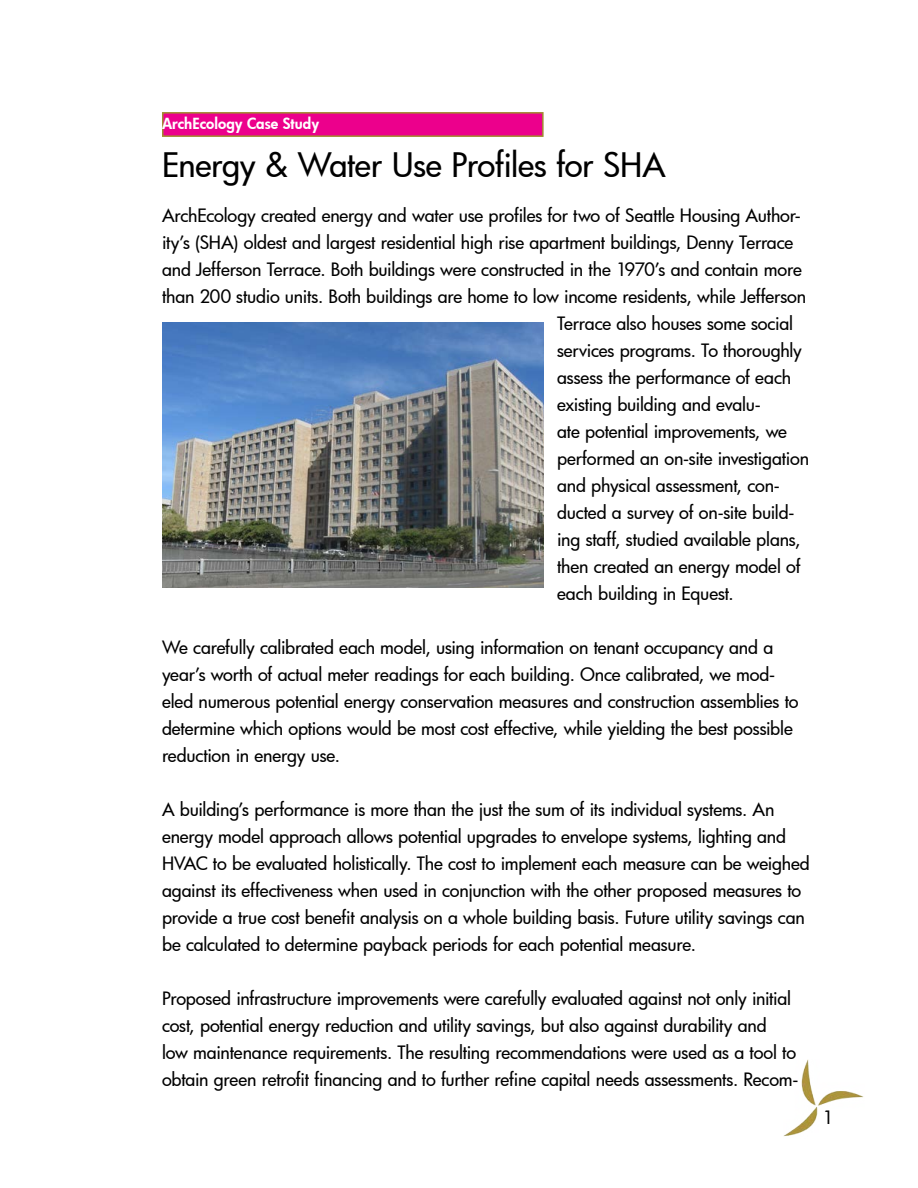
<style>
.page{position:relative;width:918px;height:1188px;background:#fff}
.page>*{position:absolute;margin:0;border:0;box-sizing:border-box;transform-origin:0 0}
.t1{font:500 33px "Futura";letter-spacing:-.015em;color:#000}
.t2{font:500 18px/27px "Futura";letter-spacing:-.01em;color:#000}
.t3{font:800 15px "Futura";letter-spacing:.005em;color:#fff}
</style>
<div class="page">
<img style="left:783px;top:1060px;width:81px;height:77px">
<div style="left:162px;top:112px;width:382px;height:25px;background:#ec008c;border:2px solid #a28a30"></div>
<img style="left:162px;top:323px;width:382px;height:265px">
<p class="t3" style="left:162px;top:113px;width:159px">ArchEcology Case Study</p>
<h1 class="t1" style="left:162px;top:142px;width:505px">Energy &amp; Water Use Profiles for SHA</h1>
<p class="t2" style="left:162px;top:201px;width:640px">ArchEcology created energy and water use profiles for two of Seattle Housing Author-</p>
<p class="t2" style="left:162px;top:228px;width:633px">ity’s (SHA) oldest and largest residential high rise apartment buildings, Denny Terrace</p>
<p class="t2" style="left:162px;top:255px;width:641px">and Jefferson Terrace. Both buildings were constructed in the 1970’s and contain more</p>
<p class="t2" style="left:162px;top:282px;width:646px">than 200 studio units. Both buildings are home to low income residents, while Jefferson</p>
<p class="t2" style="left:557px;top:309px;width:237px">Terrace also houses some social</p>
<p class="t2" style="left:557px;top:336px;width:246px">services programs. To thoroughly</p>
<p class="t2" style="left:557px;top:363px;width:236px">assess the performance of each</p>
<p class="t2" style="left:557px;top:390px;width:205px">existing building and evalu-</p>
<p class="t2" style="left:557px;top:417px;width:231px">ate potential improvements, we</p>
<p class="t2" style="left:557px;top:444px;width:254px">performed an on-site investigation</p>
<p class="t2" style="left:557px;top:471px;width:224px">and physical assessment, con-</p>
<p class="t2" style="left:557px;top:498px;width:239px">ducted a survey of on-site build-</p>
<p class="t2" style="left:557px;top:525px;width:245px">ing staff, studied available plans,</p>
<p class="t2" style="left:557px;top:552px;width:245px">then created an energy model of</p>
<p class="t2" style="left:557px;top:579px;width:178px">each building in Equest.</p>
<p class="t2" style="left:162px;top:633px;width:638px">We carefully calibrated each model, using information on tenant occupancy and a year’s worth of actual meter readings for each building. Once calibrated, we mod&shy;eled numerous potential energy conservation measures and construction assemblies to determine which options would be most cost effective, while yielding the best possible reduction in energy use.</p>
<p class="t2" style="left:162px;top:795px;width:649px">A building’s performance is more than the just the sum of its individual systems. An energy model approach allows potential upgrades to envelope systems, lighting and HVAC to be evaluated holistically. The cost to implement each measure can be weighed against its effectiveness when used in conjunction with the other proposed measures to provide a true cost benefit analysis on a whole building basis. Future utility savings can be calculated to determine payback periods for each potential measure.</p>
<p class="t2" style="left:162px;top:984px;width:638px">Proposed infrastructure improvements were carefully evaluated against not only initial cost, potential energy reduction and utility savings, but also against durability and<br>low maintenance requirements. The resulting recommendations were used as a tool to obtain green retrofit financing and to further refine capital needs assessments. Recom-</p>
<p class="t2" style="left:823px;top:1103px;width:12px">1</p>
</div>
